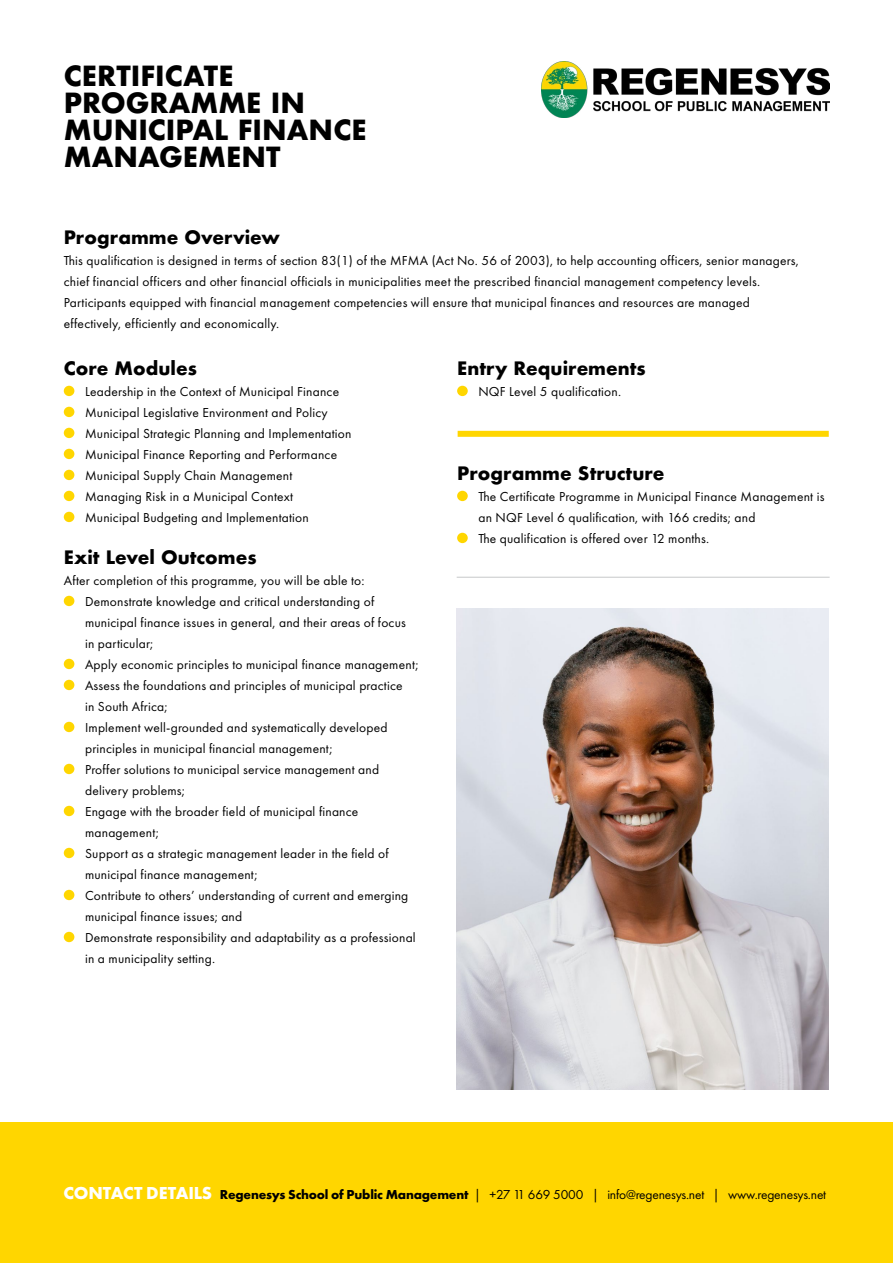
<style>
.page{position:relative;width:893px;height:1263px;background:#fff}
.page>*{position:absolute;margin:0;border:0;box-sizing:border-box;transform-origin:0 0}
.t1{font:700 27px/27px "Futura";color:#000}
.t2{font:700 18px "Futura";color:#000}
.t3{font:13.5px/21px "Futura PT";letter-spacing:.015em;color:#000}
.t4{font:13.5px "Futura PT";letter-spacing:-.015em;color:#000}
.s1{font-weight:700;font-size:18px;color:#fff}
.s2{font-weight:700}
</style>
<div class="page">
<div style="left:64px;top:386px;width:10px;height:10px;background:#ffd600;border-radius:50%"></div>
<div style="left:64px;top:407px;width:10px;height:10px;background:#ffd600;border-radius:50%"></div>
<div style="left:64px;top:428px;width:10px;height:10px;background:#ffd600;border-radius:50%"></div>
<div style="left:64px;top:449px;width:10px;height:10px;background:#ffd600;border-radius:50%"></div>
<div style="left:64px;top:470px;width:10px;height:10px;background:#ffd600;border-radius:50%"></div>
<div style="left:64px;top:491px;width:10px;height:10px;background:#ffd600;border-radius:50%"></div>
<div style="left:64px;top:512px;width:10px;height:10px;background:#ffd600;border-radius:50%"></div>
<div style="left:64px;top:596px;width:10px;height:10px;background:#ffd600;border-radius:50%"></div>
<div style="left:64px;top:659px;width:10px;height:10px;background:#ffd600;border-radius:50%"></div>
<div style="left:64px;top:680px;width:10px;height:10px;background:#ffd600;border-radius:50%"></div>
<div style="left:64px;top:722px;width:10px;height:10px;background:#ffd600;border-radius:50%"></div>
<div style="left:64px;top:764px;width:10px;height:10px;background:#ffd600;border-radius:50%"></div>
<div style="left:64px;top:806px;width:10px;height:10px;background:#ffd600;border-radius:50%"></div>
<div style="left:64px;top:848px;width:10px;height:10px;background:#ffd600;border-radius:50%"></div>
<div style="left:64px;top:890px;width:10px;height:10px;background:#ffd600;border-radius:50%"></div>
<div style="left:64px;top:932px;width:10px;height:10px;background:#ffd600;border-radius:50%"></div>
<div style="left:457px;top:386px;width:11px;height:10px;background:#ffd600;border-radius:50%"></div>
<div style="left:457px;top:491px;width:11px;height:10px;background:#ffd600;border-radius:50%"></div>
<div style="left:457px;top:533px;width:11px;height:10px;background:#ffd600;border-radius:50%"></div>
<img style="left:542px;top:61px;width:287px;height:57px">
<div style="left:458px;top:431px;width:371px;height:6px;background:#ffd600"></div>
<hr style="left:457px;top:577px;width:373px;height:1px;background:#c7c8ca">
<div style="left:0;top:1123px;width:893px;height:140px;background:#ffd600"></div>
<img style="left:457px;top:609px;width:371px;height:481px">
<h1 class="t1" style="left:64px;top:63px;width:304px">CERTIFICATE<br>PROGRAMME IN<br>MUNICIPAL FINANCE<br>MANAGEMENT</h1>
<h2 class="t2" style="left:64px;top:224px;width:218px">Programme Overview</h2>
<p class="t3" style="left:64px;top:250px;width:737px">This qualification is designed in terms of section 83(1) of the MFMA (Act No. 56 of 2003), to help accounting officers, senior managers, chief financial officers and other financial officials in municipalities meet the prescribed financial management competency levels.<br>Participants equipped with financial management competencies will ensure that municipal finances and resources are managed effectively, efficiently and economically.</p>
<h2 class="t2" style="left:64px;top:355px;width:135px">Core Modules</h2>
<p class="t3" style="left:85px;top:381px;width:268px">Leadership in the Context of Municipal Finance Municipal Legislative Environment and Policy Municipal Strategic Planning and Implementation Municipal Finance Reporting and Performance Municipal Supply Chain Management Managing Risk in a Municipal Context<br>Municipal Budgeting and Implementation</p>
<h2 class="t2" style="left:64px;top:544px;width:194px">Exit Level Outcomes</h2>
<p class="t3" style="left:85px;top:570px;width:335px;text-indent:-21px">After completion of this programme, you will be able to:<br>Demonstrate knowledge and critical understanding of municipal finance issues in general, and their areas of focus in particular;<br>Apply economic principles to municipal finance management; Assess the foundations and principles of municipal practice<br>in South Africa;<br>Implement well-grounded and systematically developed principles in municipal financial management;<br>Proffer solutions to municipal service management and delivery problems;<br>Engage with the broader field of municipal finance management;<br>Support as a strategic management leader in the field of municipal finance management;<br>Contribute to others’ understanding of current and emerging municipal finance issues; and<br>Demonstrate responsibility and adaptability as a professional in a municipality setting.</p>
<h2 class="t2" style="left:457px;top:355px;width:190px">Entry Requirements</h2>
<p class="t3" style="left:478px;top:381px;width:144px">NQF Level 5 qualification.</p>
<h2 class="t2" style="left:457px;top:460px;width:209px">Programme Structure</h2>
<p class="t3" style="left:478px;top:486px;width:348px">The Certificate Programme in Municipal Finance Management is an NQF Level 6 qualification, with 166 credits; and<br>The qualification is offered over 12 months.</p>
<p class="t4" style="left:63px;top:1187px;width:764px"><span class="s1">CONTACT DETAILS</span> <span class="s2">Regenesys School of Public Management</span> | +27 11 669 5000 | info@regenesys.net | www.regenesys.net</p>
</div>
